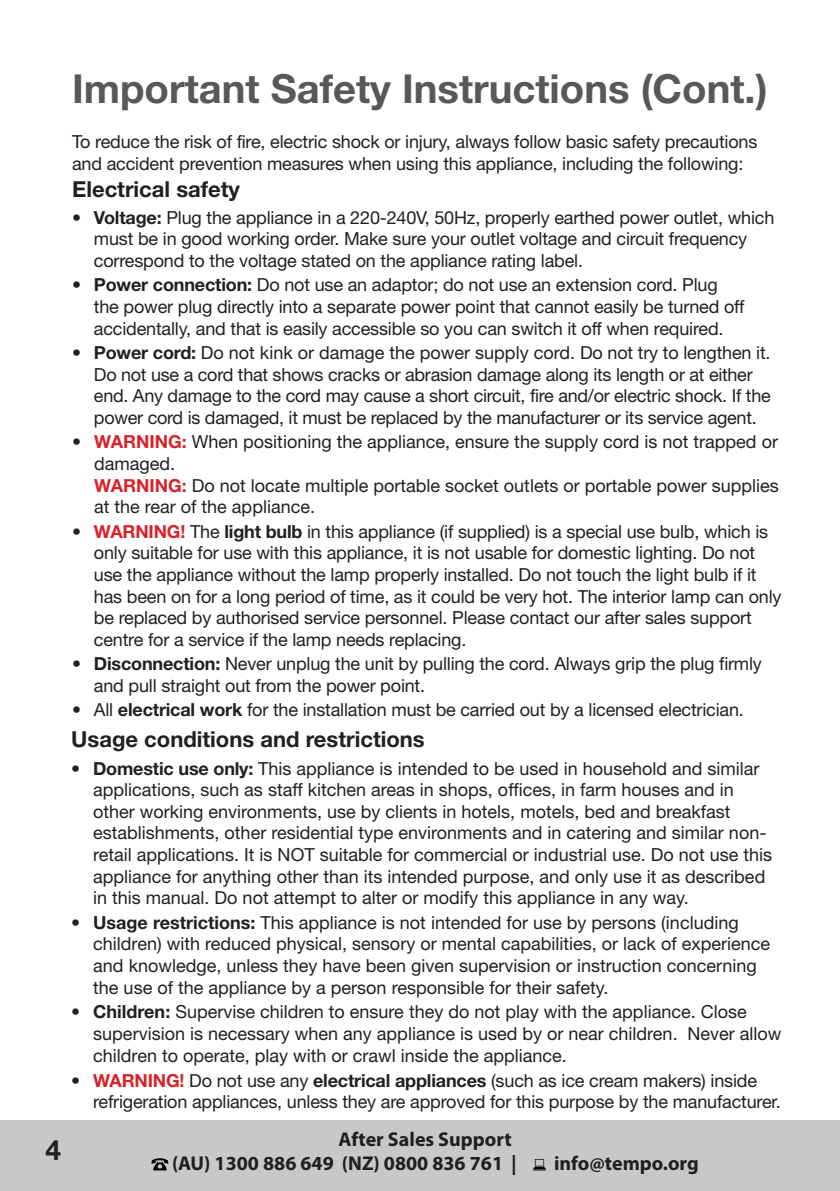
<style>
.page{position:relative;width:840px;height:1191px;background:#fff}
.page>*{position:absolute;margin:0;border:0;box-sizing:border-box;transform-origin:0 0}
.Heading{font:700 40px "Helvetica Neue";color:#57585a}
.t1{font:800 28px "Helvetica Neue";color:#231f20}
.subhead1{font:700 22px "Helvetica Neue";color:#231f20}
.t2{font:700 20px/24px "Myriad Pro";color:#231f20;text-align:right}
.body{font:18px/21.6px "Helvetica Neue";letter-spacing:-.01em;color:#231f20}
.s1{font-weight:700}
.s2{font-weight:700;color:#da2128}
.s3{font-family:"Helvetica Neue LT Std";font-weight:700}
</style>
<div class="page">
<div style="left:0;top:1120px;width:839px;height:71px;background:#c8c8c9"></div>
<svg style="left:151px;top:1158px;width:17px;height:12px"></svg>
<svg style="left:533px;top:1159px;width:12px;height:11px"></svg>
<p class="Heading" style="left:72px;top:64px;width:696px">Important Safety Instructions (Cont.)</p>
<p class="body" style="left:72px;top:130px;width:686px">To reduce the risk of fire, electric shock or injury, always follow basic safety precautions and accident prevention measures when using this appliance, including the following:</p>
<p class="subhead1" style="left:72px;top:175px;width:169px">Electrical safety</p>
<p class="body" style="left:94px;top:206px;width:681px;text-indent:-22px"><span class="s1">• Voltage:</span> Plug the appliance in a 220-240V, 50Hz, properly earthed power outlet, which must be in good working order. Make sure your outlet voltage and circuit frequency correspond to the voltage stated on the appliance rating label.</p>
<p class="body" style="left:94px;top:274px;width:651px;text-indent:-22px"><span class="s1">• Power connection:</span> Do not use an adaptor; do not use an extension cord. Plug the power plug directly into a separate power point that cannot easily be turned off accidentally, and that is easily accessible so you can switch it off when required.</p>
<p class="body" style="left:94px;top:342px;width:678px;text-indent:-22px"><span class="s1">• Power cord:</span> Do not kink or damage the power supply cord. Do not try to lengthen it.<br>Do not use a cord that shows cracks or abrasion damage along its length or at either end. Any damage to the cord may cause a short circuit, fire and/or electric shock. If the power cord is damaged, it must be replaced by the manufacturer or its service agent.</p>
<p class="body" style="left:94px;top:431px;width:686px;text-indent:-22px">• <span class="s2">WARNING:</span> When positioning the appliance, ensure the supply cord is not trapped or damaged.<br><span class="s2">WARNING:</span> Do not locate multiple portable socket outlets or portable power supplies at the rear of the appliance.</p>
<p class="body" style="left:94px;top:520px;width:688px;text-indent:-22px"><span class="s1">•</span> <span class="s2">WARNING!</span> The <span class="s1">light bulb</span> in this appliance (if supplied) is a special use bulb, which is only suitable for use with this appliance, it is not usable for domestic lighting. Do not use the appliance without the lamp properly installed. Do not touch the light bulb if it has been on for a long period of time, as it could be very hot. The interior lamp can only be replaced by authorised service personnel. Please contact our after sales support centre for a service if the lamp needs replacing.</p>
<p class="body" style="left:94px;top:652px;width:669px;text-indent:-22px"><span class="s1">• Disconnection:</span> Never unplug the unit by pulling the cord. Always grip the plug firmly and pull straight out from the power point.</p>
<p class="body" style="left:72px;top:699px;width:673px"><span class="s1">•</span> All <span class="s1">electrical work</span> for the installation must be carried out by a licensed electrician.</p>
<p class="subhead1" style="left:71px;top:726px;width:355px">Usage conditions and restrictions</p>
<p class="body" style="left:93px;top:757px;width:680px;text-indent:-22px"><span class="s1">• Domestic use only:</span> This appliance is intended to be used in household and similar applications, such as staff kitchen areas in shops, offices, in farm houses and in other working environments, use by clients in hotels, motels, bed and breakfast establishments, other residential type environments and in catering and similar non&shy;retail applications. It is NOT suitable for commercial or industrial use. Do not use this appliance for anything other than its intended purpose, and only use it as described in this manual. Do not attempt to alter or modify this appliance in any way.</p>
<p class="body" style="left:93px;top:911px;width:678px;text-indent:-22px"><span class="s1">• Usage restrictions:</span> This appliance is not intended for use by persons (including children) with reduced physical, sensory or mental capabilities, or lack of experience and knowledge, unless they have been given supervision or instruction concerning the use of the appliance by a person responsible for their safety.</p>
<p class="body" style="left:93px;top:1000px;width:689px;text-indent:-22px"><span class="s1">• Children:</span> Supervise children to ensure they do not play with the appliance. Close supervision is necessary when any appliance is used by or near children. Never allow children to operate, play with or crawl inside the appliance.</p>
<p class="body" style="left:93px;top:1069px;width:688px;text-indent:-22px"><span class="s1">•</span> <span class="s2">WARNING!</span> Do not use any <span class="s1">electrical appliances</span> (such as ice cream makers) inside refrigeration appliances, unless they are approved for this purpose by the manufacturer.</p>
<h2 class="t1" style="left:20px;top:1129px;width:42px">4 <span class="s3">4</span></h2>
<p class="t2" style="left:172px;top:1127px;width:346px">After Sales Support<br>(AU) 1300 886 649 (NZ) 0800 836 761 |</p>
<p class="t2" style="left:553px;top:1151px;width:146px">info@tempo.org</p>
</div>
